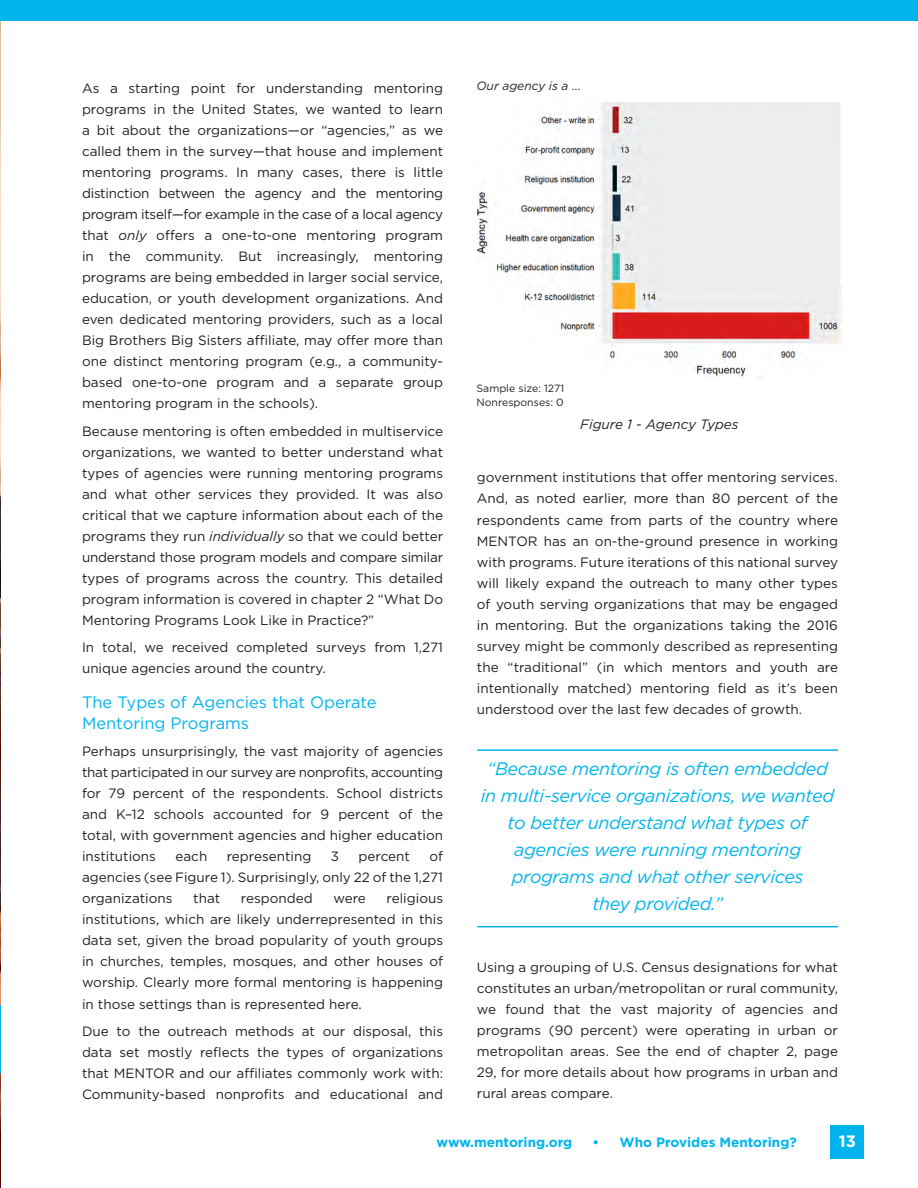
<style>
.page{position:relative;width:918px;height:1188px;background:#fff}
.page>*{position:absolute;margin:0;border:0;box-sizing:border-box;transform-origin:0 0}
.t1{font:italic 18px/27px "Gotham";letter-spacing:-.02em;color:#00b4ed;text-align:center}
.Body_Copy{font:16.5px/21px "Gotham";color:#00b4ed}
.t2{font:700 16.5px "Gotham";color:#fff}
.Body_Copy-2{font:13.5px/21px "Gotham";color:#231f20;text-align:justify}
.t3{font:700 13.5px "Gotham";color:#00b4ed}
.Body_Copy-3{font:italic 13.5px "Gotham";color:#231f20}
.Body_Copy-4{font:italic 12px "Gotham";color:#231f20}
.Body_Copy-5{font:10.5px "Gotham";color:#231f20}
.s1{font-style:italic}
</style>
<div class="page">
<img style="left:0;top:20px;width:1px;height:1168px">
<div style="left:830px;top:1125px;width:34px;height:34px;background:#00b4ed"></div>
<hr style="left:0;top:1005px;width:1px;height:68px;background:#00b4ed">
<hr style="left:477px;top:749px;width:361px;height:2px;background:#00b4ed">
<hr style="left:477px;top:926px;width:361px;height:1px;background:#00b4ed">
<div style="left:0;top:0;width:918px;height:20px;background:#00b4ed"></div>
<img style="left:478px;top:100px;width:364px;height:277px">
<p class="Body_Copy-2" style="left:82px;top:77px;width:363px">As a starting point for understanding mentoring programs in the United States, we wanted to learn a bit about the organizations—or “agencies,” as we called them in the survey—that house and implement mentoring programs. In many cases, there is little distinction between the agency and the mentoring program itself—for example in the case of a local agency that <span class="s1">only</span> offers a one-to-one mentoring program in the community. But increasingly, mentoring programs are being embedded in larger social service, education, or youth development organizations. And even dedicated mentoring providers, such as a local Big Brothers Big Sisters affiliate, may offer more than one distinct mentoring program (e.g., a community&shy;based one-to-one program and a separate group mentoring program in the schools).</p>
<p class="Body_Copy-2" style="left:82px;top:420px;width:363px">Because mentoring is often embedded in multiservice organizations, we wanted to better understand what types of agencies were running mentoring programs and what other services they provided. It was also critical that we capture information about each of the programs they run <span class="s1">individually</span> so that we could better understand those program models and compare similar types of programs across the country. This detailed program information is covered in chapter 2 “What Do Mentoring Programs Look Like in Practice?”</p>
<p class="Body_Copy-2" style="left:82px;top:637px;width:363px">In total, we received completed surveys from 1,271 unique agencies around the country.</p>
<p class="Body_Copy" style="left:82px;top:691px;width:296px">The Types of Agencies that Operate<br>Mentoring Programs</p>
<p class="Body_Copy-2" style="left:82px;top:741px;width:363px">Perhaps unsurprisingly, the vast majority of agencies that participated in our survey are nonprofits, accounting for 79 percent of the respondents. School districts and K–12 schools accounted for 9 percent of the total, with government agencies and higher education institutions</p>
<p class="Body_Copy-2" style="left:82px;top:846px;width:363px;text-indent:347px">of agencies (see Figure 1). Surprisingly, only 22 of the 1,271 organizations</p>
<p class="Body_Copy-2" style="left:175px;top:846px;width:33px">each</p>
<p class="Body_Copy-2" style="left:227px;top:846px;width:86px">representing</p>
<p class="Body_Copy-2" style="left:331px;top:846px;width:10px">3</p>
<p class="Body_Copy-2" style="left:359px;top:846px;width:53px">percent</p>
<p class="Body_Copy-2" style="left:82px;top:888px;width:363px;text-indent:305px">religious institutions, which are likely underrepresented in this data set, given the broad popularity of youth groups in churches, temples, mosques, and other houses of worship. Clearly more formal mentoring is happening in those settings than is represented here.</p>
<p class="Body_Copy-2" style="left:82px;top:1021px;width:363px">Due to the outreach methods at our disposal, this data set mostly reflects the types of organizations that MENTOR and our affiliates commonly work with:<br>Community-based nonprofits and educational and</p>
<p class="Body_Copy-2" style="left:193px;top:888px;width:28px">that</p>
<p class="Body_Copy-2" style="left:241px;top:888px;width:73px">responded</p>
<p class="Body_Copy-2" style="left:333px;top:888px;width:34px">were</p>
<p class="Body_Copy-4" style="left:477px;top:78px;width:106px">Our agency is a ...</p>
<p class="Body_Copy-5" style="left:477px;top:382px;width:89px">Sample size: 1271</p>
<p class="Body_Copy-5" style="left:477px;top:395px;width:89px">Nonresponses: 0</p>
<p class="Body_Copy-3" style="left:580px;top:416px;width:160px">Figure 1 - Agency Types</p>
<p class="Body_Copy-2" style="left:477px;top:467px;width:363px">government institutions that offer mentoring services.<br>And, as noted earlier, more than 80 percent of the respondents came from parts of the country where MENTOR has an on-the-ground presence in working with programs. Future iterations of this national survey will likely expand the outreach to many other types of youth serving organizations that may be engaged in mentoring. But the organizations taking the 2016 survey might be commonly described as representing the “traditional” (in which mentors and youth are intentionally matched) mentoring field as it’s been understood over the last few decades of growth.</p>
<p class="t1" style="left:481px;top:755px;width:355px">“Because mentoring is often embedded in multi-service organizations, we wanted to better understand what types of agencies were running mentoring programs and what other services<br>they provided.”</p>
<p class="Body_Copy-2" style="left:477px;top:957px;width:363px">Using a grouping of U.S. Census designations for what constitutes an urban/metropolitan or rural community, we found that the vast majority of agencies and programs (90 percent) were operating in urban or metropolitan areas. See the end of chapter 2, page 29, for more details about how programs in urban and rural areas compare.</p>
<p class="t3" style="left:437px;top:1133px;width:137px">www.mentoring.org</p>
<p class="t3" style="left:593px;top:1133px;width:206px">• Who Provides Mentoring?</p>
<p class="t2" style="left:839px;top:1130px;width:19px">13</p>
</div>
